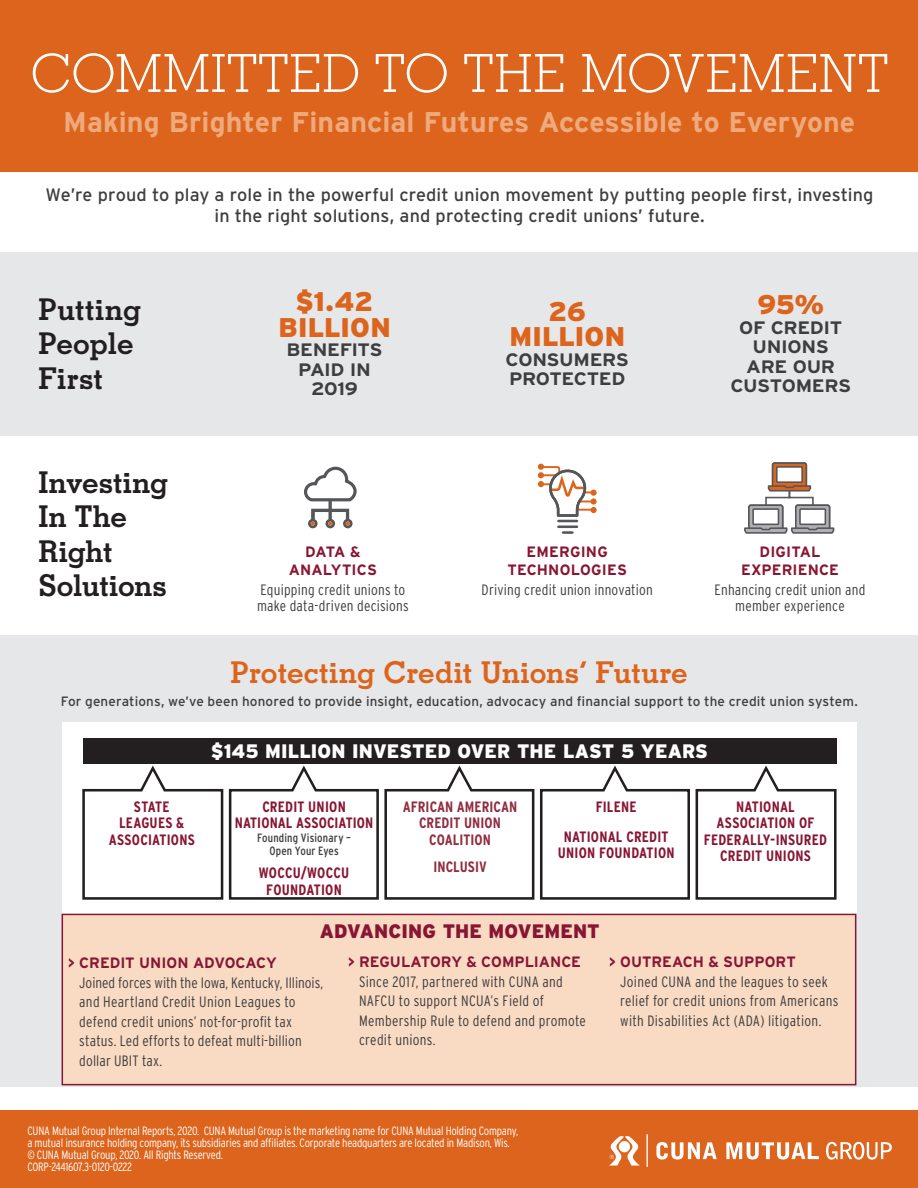
<style>
.page{position:relative;width:918px;height:1188px;background:#fff}
.page>*{position:absolute;margin:0;border:0;box-sizing:border-box;transform-origin:0 0}
.t1{font:300 52.5px "Memphis LT Std";letter-spacing:.02em;color:#fff}
.t2{font:700 30px/34.5px "Memphis LT Std";letter-spacing:-.015em;color:#231f20}
.t3{font:700 30px "Memphis LT Std";color:#dc641c}
.t4{font:700 28.5px "Interstate";color:#eeaa7c}
.t5{font:900 27px/25.5px "Interstate";letter-spacing:.01em;color:#dc641c;text-align:center}
.t6{font:900 19.5px "Interstate";color:#fff;scale:.96 1}
.t7{font:900 19.5px "Interstate";letter-spacing:.005em;color:#881534;scale:.96 1}
.t8{font:18px/21px "Interstate";letter-spacing:.005em;color:#3e3e3f;text-align:center}
.t9{font:700 18px/19.5px "Interstate";letter-spacing:-.02em;color:#3e3e3f;text-align:center;scale:1.1 1}
.t10{font:300 condensed 15px/19.5px "Interstate";letter-spacing:.015em;color:#3e3e3f}
.t11{font:700 condensed 15px/16.5px "Interstate";letter-spacing:.015em;color:#881534;text-align:center}
.t12{font:700 15px/18px "Interstate";letter-spacing:.005em;color:#881534;text-align:center}
.t13{font:700 condensed 15px/16.5px "Interstate";color:#912d40;text-align:center}
.t14{font:13.5px "Interstate";letter-spacing:.01em;color:#3e3e3f}
.t15{font:300 condensed 12px/12px "Interstate";letter-spacing:-.02em;color:#fff}
.t16{font:condensed 12px/13.5px "Interstate";letter-spacing:.015em;color:#3e3e3f;text-align:center}
</style>
<div class="page">
<div style="left:0;top:635px;width:918px;height:451px;background:#e6e7e9"></div>
<div style="left:0;top:253px;width:918px;height:183px;background:#e6e7e9"></div>
<div style="left:0;top:1110px;width:918px;height:78px;background:#dc641c"></div>
<div style="left:0;top:0;width:918px;height:171px;background:#dc641c"></div>
<hr style="left:646px;top:1134px;width:2px;height:33px;background:#fff">
<svg style="left:656px;top:1142px;width:61px;height:18px"></svg>
<svg style="left:726px;top:1142px;width:93px;height:18px"></svg>
<svg style="left:826px;top:1142px;width:66px;height:18px"></svg>
<svg style="left:609px;top:1136px;width:31px;height:30px"></svg>
<svg style="left:304px;top:466px;width:53px;height:62px"></svg>
<hr style="left:558px;top:525px;width:19px;height:3px;background:#555659">
<svg style="left:563px;top:531px;width:9px;height:3px"></svg>
<svg style="left:538px;top:464px;width:59px;height:58px"></svg>
<svg style="left:744px;top:462px;width:91px;height:72px"></svg>
<div style="left:62px;top:723px;width:794px;height:191px;background:#fff"></div>
<svg style="left:82px;top:763px;width:755px;height:137px"></svg>
<div style="left:83px;top:738px;width:754px;height:25px;background:#231f20"></div>
<div style="left:62px;top:914px;width:794px;height:171px;background:#f9dac3;border:2px solid #881534"></div>
<h1 class="t1" style="left:31px;top:41px;width:859px">COMMITTED TO THE MOVEMENT</h1>
<h3 class="t4" style="left:63px;top:106px;width:794px">Making Brighter Financial Futures Accessible to Everyone</h3>
<p class="t8" style="left:46px;top:185px;width:829px">We’re proud to play a role in the powerful credit union movement by putting people first, investing in the right solutions, and protecting credit unions’ future.</p>
<h2 class="t2" style="left:39px;top:292px;width:104px">Putting<br>People<br>First</h2>
<h2 class="t2" style="left:39px;top:464px;width:131px">Investing<br>In The<br>Right<br>Solutions</h2>
<h3 class="t5" style="left:278px;top:289px;width:114px">$1.42<br>BILLION</h3>
<p class="t9" style="left:286px;top:340px;width:89px">BENEFITS<br>PAID IN<br>2019</p>
<p class="t12" style="left:289px;top:542px;width:90px">DATA &amp;<br>ANALYTICS</p>
<p class="t10" style="left:257px;top:581px;width:153px;line-height:16.5px">Equipping credit unions to make data-driven decisions</p>
<h3 class="t5" style="left:509px;top:298px;width:117px">26<br>MILLION</h3>
<p class="t9" style="left:506px;top:349px;width:114px;text-align:left">CONSUMERS<br>PROTECTED</p>
<p class="t12" style="left:508px;top:543px;width:121px">EMERGING<br>TECHNOLOGIES</p>
<p class="t10" style="left:482px;top:580px;width:173px">Driving credit union innovation</p>
<h3 class="t5" style="left:757px;top:292px;width:68px">95%</h3>
<p class="t9" style="left:730px;top:318px;width:111px">OF CREDIT<br>UNIONS<br>ARE OUR<br>CUSTOMERS</p>
<p class="t12" style="left:741px;top:542px;width:100px">DIGITAL<br>EXPERIENCE</p>
<p class="t10" style="left:715px;top:581px;width:152px;line-height:16.5px;text-align:center">Enhancing credit union and member experience</p>
<h2 class="t3" style="left:231px;top:653px;width:459px">Protecting Credit Unions’ Future</h2>
<p class="t14" style="left:61px;top:694px;width:799px">For generations, we’ve been honored to provide insight, education, advocacy and financial support to the credit union system.</p>
<h3 class="t6" style="left:211px;top:740px;width:519px">$145 MILLION INVESTED OVER THE LAST 5 YEARS</h3>
<p class="t11" style="left:109px;top:798px;width:88px">STATE<br>LEAGUES &amp;<br>ASSOCIATIONS</p>
<p class="t11" style="left:704px;top:798px;width:125px">NATIONAL<br>ASSOCIATION OF<br>FEDERALLY-INSURED<br>CREDIT UNIONS</p>
<p class="t11" style="left:235px;top:798px;width:140px">CREDIT UNION<br>NATIONAL ASSOCIATION</p>
<p class="t16" style="left:257px;top:831px;width:95px">Founding Visionary –<br>Open Your Eyes</p>
<p class="t11" style="left:259px;top:865px;width:92px">WOCCU/WOCCU<br>FOUNDATION</p>
<p class="t13" style="left:403px;top:798px;width:116px">AFRICAN AMERICAN<br>CREDIT UNION<br>COALITION</p>
<p class="t13" style="left:433px;top:858px;width:55px">INCLUSIV</p>
<p class="t11" style="left:564px;top:791px;width:106px;line-height:30px">FILENE<br>NATIONAL CREDIT</p>
<p class="t11" style="left:558px;top:845px;width:118px">UNION FOUNDATION</p>
<h3 class="t7" style="left:320px;top:920px;width:293px">ADVANCING THE MOVEMENT</h3>
<p class="t12" style="left:68px;top:954px;width:210px">&gt; CREDIT UNION ADVOCACY</p>
<p class="t10" style="left:79px;top:973px;width:245px">Joined forces with the Iowa, Kentucky, Illinois, and Heartland Credit Union Leagues to defend credit unions’ not-for-profit tax status. Led efforts to defeat multi-billion dollar UBIT tax.</p>
<p class="t12" style="left:348px;top:953px;width:235px">&gt; REGULATORY &amp; COMPLIANCE</p>
<p class="t10" style="left:359px;top:971px;width:228px">Since 2017, partnered with CUNA and<br>NAFCU to support NCUA’s Field of<br>Membership Rule to defend and promote credit unions.</p>
<p class="t12" style="left:609px;top:953px;width:188px">&gt; OUTREACH &amp; SUPPORT</p>
<p class="t10" style="left:620px;top:971px;width:220px">Joined CUNA and the leagues to seek relief for credit unions from Americans with Disabilities Act (ADA) litigation.</p>
<p class="t15" style="left:28px;top:1125px;width:492px">CUNA Mutual Group Internal Reports, 2020. CUNA Mutual Group is the marketing name for CUNA Mutual Holding Company, a mutual insurance holding company, its subsidiaries and affiliates. Corporate headquarters are located in Madison, Wis. © CUNA Mutual Group, 2020. All Rights Reserved.<br>CORP-2441607.3-0120-0222</p>
</div>
